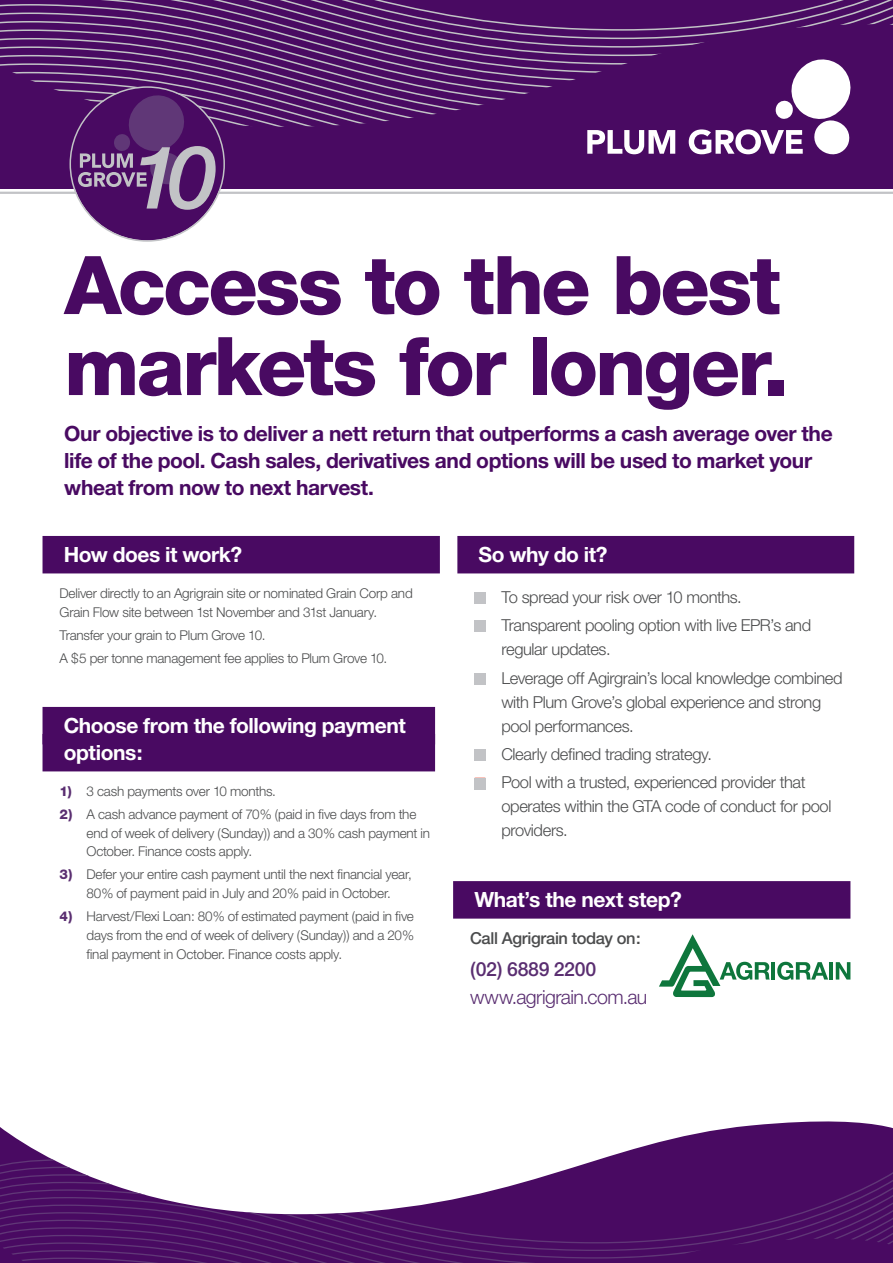
<style>
.page{position:relative;width:893px;height:1263px;background:#fff}
.page>*{position:absolute;margin:0;border:0;box-sizing:border-box;transform-origin:0 0}
.t1{font:800 81px/81px "Helvetica Neue";letter-spacing:-.035em;color:#490a62}
.t2{font:700 21px/27px "Helvetica Neue";letter-spacing:-.02em;color:#490a62}
.t3{font:700 21px/27px "Helvetica Neue";letter-spacing:-.02em;color:#fff}
.t4{font:300 19.5px "Helvetica Neue";letter-spacing:-.025em;color:#5a2e71}
.t5{font:500 19.5px "Helvetica Neue";letter-spacing:-.02em;color:#5a2e71}
.t6{font:300 16.5px/24px "Helvetica Neue";letter-spacing:-.025em;color:#4b4c4d}
.t7{font:500 16.5px "Helvetica Neue";letter-spacing:-.02em;color:#4b4c4d}
.t8{font:300 13.5px/18.8px "Helvetica Neue";letter-spacing:-.015em;color:#4b4c4d}
.s1{font-weight:800;color:#5a2e71}
.s2{color:#ef4d35}
</style>
<div class="page">
<svg style="left:0;top:0;width:893px;height:13px;background:#551c6c"></svg>
<svg style="left:0;top:13px;width:893px;height:177px;background:#541b6b"></svg>
<svg style="left:587px;top:130px;width:88px;height:24px"></svg>
<svg style="left:689px;top:56px;width:166px;height:101px"></svg>
<hr style="left:0;top:192px;width:893px;height:2px;background:#c2c3c6">
<div style="left:71px;top:88px;width:153px;height:152px;background:#490a62;border-radius:50%"></div>
<svg style="left:78px;top:92px;width:138px;height:118px"></svg>
<div style="left:457px;top:536px;width:397px;height:37px;background:#490a62"></div>
<svg style="left:0;top:1121px;width:893px;height:142px;fill:#490a62"></svg>
<svg style="left:0;top:1159px;width:893px;height:55px;fill:#490a62"></svg>
<div style="left:43px;top:707px;width:392px;height:37px;background:#490a62"></div>
<div style="left:43px;top:734px;width:392px;height:37px;background:#490a62"></div>
<div style="left:453px;top:881px;width:397px;height:38px;background:#490a62"></div>
<svg style="left:659px;top:934px;width:111px;height:63px"></svg>
<hr style="left:771px;top:962px;width:4px;height:17px;background:#0e763c">
<svg style="left:777px;top:962px;width:51px;height:18px"></svg>
<hr style="left:829px;top:962px;width:4px;height:17px;background:#0e763c">
<svg style="left:836px;top:962px;width:14px;height:17px"></svg>
<div style="left:474px;top:592px;width:12px;height:12px;background:#c2c3c6"></div>
<div style="left:43px;top:536px;width:397px;height:37px;background:#490a62"></div>
<div style="left:474px;top:620px;width:12px;height:12px;background:#c2c3c6"></div>
<div style="left:474px;top:673px;width:12px;height:12px;background:#c2c3c6"></div>
<div style="left:474px;top:749px;width:12px;height:11px;background:#c2c3c6"></div>
<div style="left:474px;top:778px;width:12px;height:12px;background:#c2c3c6"></div>
<h1 class="t1" style="left:64px;top:244px;width:726px">Access to the best markets for longer.</h1>
<h2 class="t2" style="left:64px;top:419px;width:770px">Our objective is to deliver a nett return that outperforms a cash average over the life of the pool. Cash sales, derivatives and options will be used to market your wheat from now to next harvest.</h2>
<h2 class="t3" style="left:64px;top:541px;width:180px">How does it work?</h2>
<p class="t8" style="left:60px;top:583px;width:355px">Deliver directly to an Agrigrain site or nominated Grain Corp and<br>Grain Flow site between 1st November and 31st January.</p>
<p class="t8" style="left:60px;top:623px;width:329px;line-height:23px">Transfer your grain to Plum Grove 10.<br>A $5 per tonne management fee applies to Plum Grove 10.</p>
<h2 class="t3" style="left:64px;top:712px;width:344px">Choose from the following payment options:</h2>
<p class="t8" style="left:60px;top:781px;width:218px"><span class="s1">1)</span> 3 cash payments over 10 months.</p>
<p class="t8" style="left:87px;top:804px;width:345px;text-indent:-27px"><span class="s1">2)</span> A cash advance payment of 70% (paid in five days from the end of week of delivery (Sunday)) and a 30% cash payment in<br>October. Finance costs apply.</p>
<p class="t8" style="left:60px;top:865px;width:354px;text-align:center"><span class="s1">3)</span> Defer your entire cash payment until the next financial year,<br>80% of payment paid in July and 20% paid in October.</p>
<p class="t8" style="left:87px;top:907px;width:329px;text-align:justify;text-indent:-27px"><span class="s1">4)</span> Harvest/Flexi Loan: 80% of estimated payment (paid in five days from the end of week of delivery (Sunday)) and a 20% final payment in October. Finance costs apply.</p>
<h2 class="t3" style="left:479px;top:541px;width:130px">So why do it?</h2>
<p class="t6" style="left:474px;top:585px;width:269px"><span class="s2">■</span> To spread your risk over 10 months.</p>
<p class="t6" style="left:501px;top:613px;width:311px;text-indent:-27px"><span class="s2">■</span> Transparent pooling option with live EPR’s and regular updates.</p>
<p class="t6" style="left:501px;top:665px;width:343px;text-indent:-27px"><span class="s2">■</span> Leverage off Agirgrain’s local knowledge combined with Plum Grove’s global experience and strong pool performances.</p>
<p class="t6" style="left:474px;top:742px;width:239px"><span class="s2">■</span> Clearly defined trading strategy.</p>
<p class="t6" style="left:501px;top:770px;width:332px;text-indent:-27px"><span class="s2">■</span> Pool with a trusted, experienced provider that operates within the GTA code of conduct for pool providers.</p>
<h2 class="t3" style="left:474px;top:886px;width:209px">What’s the next step?</h2>
<p class="t7" style="left:470px;top:928px;width:172px">Call Agrigrain today on:</p>
<h3 class="t5" style="left:470px;top:957px;width:128px">(02) 6889 2200</h3>
<h3 class="t4" style="left:470px;top:985px;width:179px">www.agrigrain.com.au</h3>
</div>
